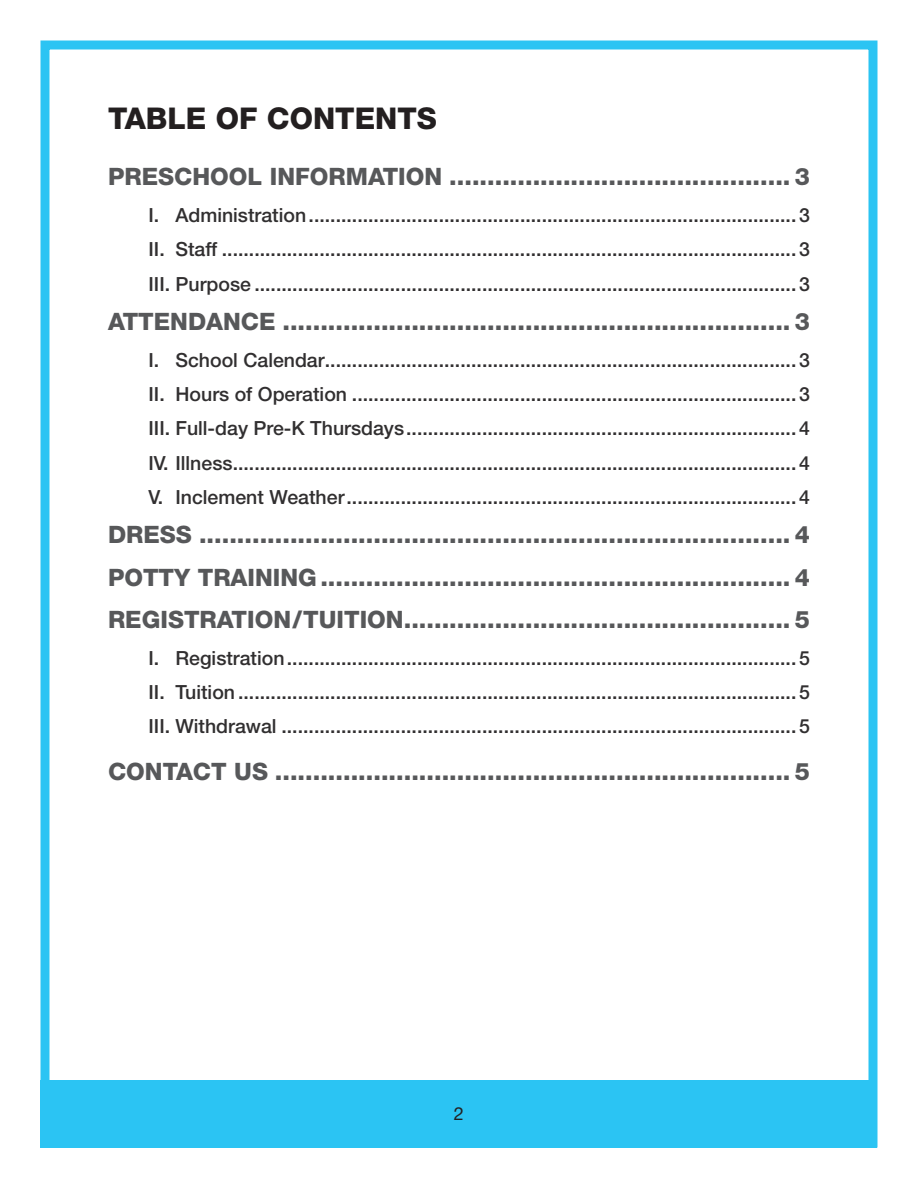
<style>
.page{position:relative;width:918px;height:1188px;background:#fff}
.page>*{position:absolute;margin:0;border:0;box-sizing:border-box;transform-origin:0 0}
.TOC_MAIN_HEAD{font:800 30px "Helvetica Neue LT Std";color:#231f20}
.t1{font:800 24px "Helvetica Neue LT Std";color:#57585a}
.t2{font:500 19.5px "Helvetica Neue LT Std";color:#312f30}
.t3{font:18px "Helvetica Neue LT Std";color:#231f20}
</style>
<div class="page">
<div style="left:40px;top:1080px;width:838px;height:68px;background:#2bc4f3"></div>
<div style="left:40px;top:40px;width:838px;height:1108px;border:9px solid #2bc4f3"></div>
<p class="TOC_MAIN_HEAD" style="left:108px;top:101px;width:330px">TABLE OF CONTENTS</p>
<p class="t1" style="left:108px;top:162px;width:704px">PRESCHOOL INFORMATION ............................................. 3</p>
<p class="t2" style="left:148px;top:204px;width:663px">I. Administration..........................................................................................3</p>
<p class="t2" style="left:148px;top:238px;width:663px">II. Staff ..........................................................................................................3</p>
<p class="t2" style="left:148px;top:272px;width:663px">III. Purpose ....................................................................................................3</p>
<p class="t1" style="left:108px;top:307px;width:704px">ATTENDANCE ................................................................... 3</p>
<p class="t2" style="left:148px;top:348px;width:663px">I. School Calendar.......................................................................................3</p>
<p class="t2" style="left:148px;top:383px;width:663px">II. Hours of Operation ..................................................................................3</p>
<p class="t2" style="left:148px;top:417px;width:663px">III. Full-day Pre-K Thursdays........................................................................4</p>
<p class="t2" style="left:148px;top:451px;width:663px">IV. Illness........................................................................................................4</p>
<p class="t2" style="left:148px;top:485px;width:663px">V. Inclement Weather...................................................................................4</p>
<p class="t1" style="left:108px;top:521px;width:704px">DRESS .............................................................................. 4</p>
<p class="t1" style="left:108px;top:563px;width:704px">POTTY TRAINING.............................................................. 4</p>
<p class="t1" style="left:108px;top:605px;width:704px">REGISTRATION/TUITION................................................... 5</p>
<p class="t2" style="left:148px;top:646px;width:663px">I. Registration..............................................................................................5</p>
<p class="t2" style="left:148px;top:681px;width:663px">II. Tuition .......................................................................................................5</p>
<p class="t2" style="left:148px;top:715px;width:663px">III. Withdrawal ...............................................................................................5</p>
<p class="t1" style="left:108px;top:757px;width:704px">CONTACT US .................................................................... 5</p>
<p class="t3" style="left:454px;top:1103px;width:12px">2</p>
</div>
